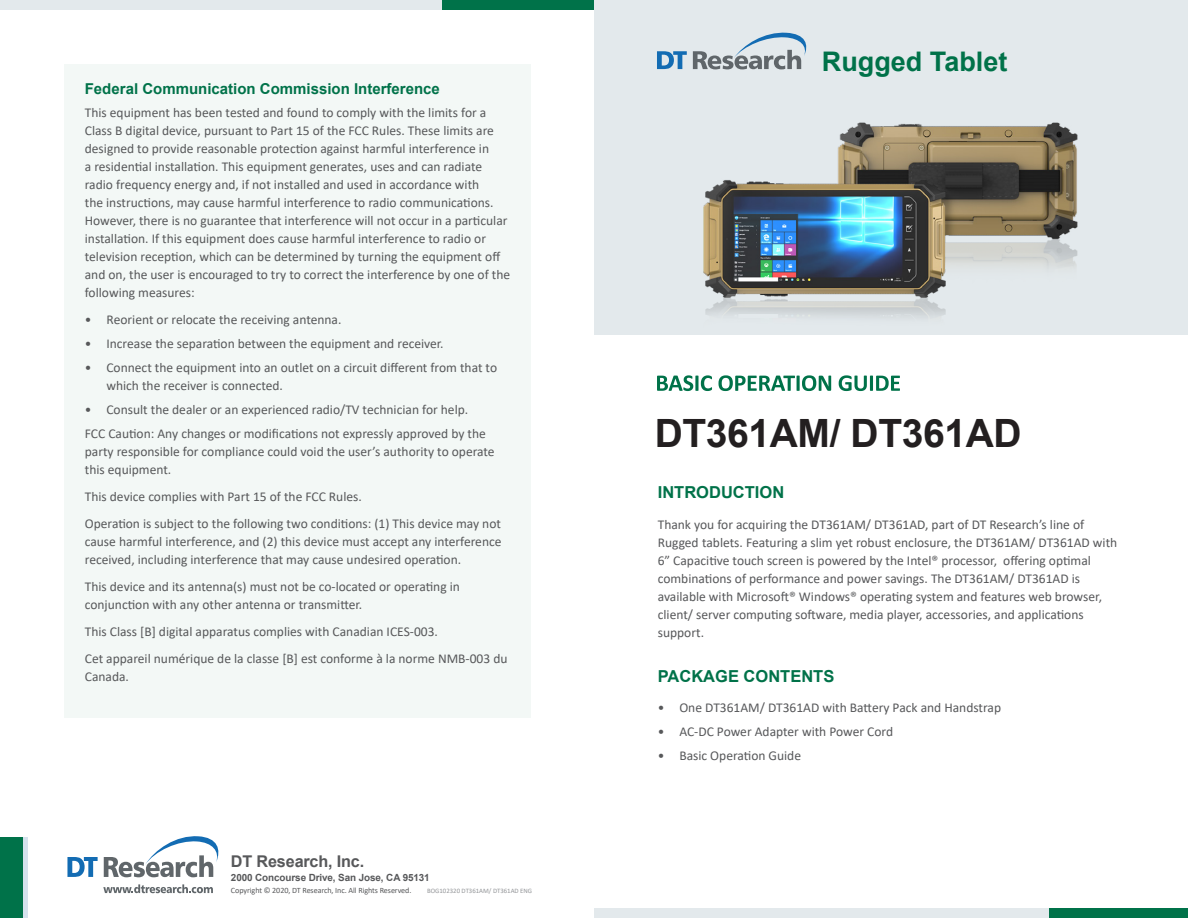
<style>
.page{position:relative;width:1188px;height:918px;background:#fff}
.page>*{position:absolute;margin:0;border:0;box-sizing:border-box;transform-origin:0 0}
.Product_Model_Subhea{font:700 39px "Arial";letter-spacing:-.01em;color:#231f20}
.t1{font:700 27px "Arial";color:#007249}
.Header_1{font:700 16.5px "Arial";color:#007249}
.Table_Header{font:700 16.2px "Arial";letter-spacing:-.01em;color:#57585a}
.Header_2{font:700 15px "Arial";color:#007249}
.t2{font:13.5px/18px "Calibri";color:#57585a}
.Table_Header-2{font:700 9.9px "Arial";letter-spacing:-.01em;color:#57585a}
.Table_Header-3{font:8.1px "Calibri";letter-spacing:-.01em;color:#57585a}
.t3{font:6.75px "Calibri";color:#939598}
</style>
<div class="page">
<div style="left:594px;top:0;width:594px;height:334px;background:#e3e9ec"></div>
<svg style="left:657px;top:51px;width:30px;height:18px"></svg>
<svg style="left:693px;top:32px;width:114px;height:37px"></svg>
<svg style="left:657px;top:375px;width:243px;height:16px"></svg>
<div style="left:1048px;top:908px;width:140px;height:10px;background:#007249"></div>
<div style="left:594px;top:908px;width:454px;height:10px;background:#e3e9ec"></div>
<div style="left:441px;top:0;width:153px;height:10px;background:#007249"></div>
<div style="left:0;top:0;width:441px;height:10px;background:#e3e9ec"></div>
<div style="left:0;top:838px;width:24px;height:80px;background:#007249"></div>
<hr style="left:24px;top:838px;width:4px;height:80px;background:#d5e2ed">
<svg style="left:67px;top:857px;width:31px;height:20px"></svg>
<svg style="left:104px;top:836px;width:115px;height:41px"></svg>
<svg style="left:103px;top:884px;width:110px;height:9px"></svg>
<img style="left:703px;top:122px;width:375px;height:196px">
<div style="left:64px;top:64px;width:466px;height:653px;background:#f3f8f6"></div>
<p class="Header_2" style="left:85px;top:79px;width:357px">Federal Communication Commission Interference</p>
<p class="t2" style="left:85px;top:103px;width:427px">This equipment has been tested and found to comply with the limits for a Class B digital device, pursuant to Part 15 of the FCC Rules. These limits are designed to provide reasonable protection against harmful interference in<br>a residential installation. This equipment generates, uses and can radiate radio frequency energy and, if not installed and used in accordance with<br>the instructions, may cause harmful interference to radio communications.<br>However, there is no guarantee that interference will not occur in a particular installation. If this equipment does cause harmful interference to radio or television reception, which can be determined by turning the equipment off and on, the user is encouraged to try to correct the interference by one of the following measures:</p>
<p class="t2" style="left:85px;top:310px;width:258px">• Reorient or relocate the receiving antenna.</p>
<p class="t2" style="left:85px;top:334px;width:360px">• Increase the separation between the equipment and receiver.</p>
<p class="t2" style="left:106px;top:358px;width:392px;text-indent:-22px">• Connect the equipment into an outlet on a circuit different from that to which the receiver is connected.</p>
<p class="t2" style="left:85px;top:400px;width:385px">• Consult the dealer or an experienced radio/TV technician for help.</p>
<p class="t2" style="left:85px;top:424px;width:411px">FCC Caution: Any changes or modifications not expressly approved by the party responsible for compliance could void the user’s authority to operate this equipment.</p>
<p class="t2" style="left:85px;top:487px;width:279px">This device complies with Part 15 of the FCC Rules.</p>
<p class="t2" style="left:85px;top:514px;width:418px;text-align:justify">Operation is subject to the following two conditions: (1) This device may not cause harmful interference, and (2) this device must accept any interference received, including interference that may cause undesired operation.</p>
<p class="t2" style="left:85px;top:577px;width:377px">This device and its antenna(s) must not be co-located or operating in conjunction with any other antenna or transmitter.</p>
<p class="t2" style="left:85px;top:622px;width:355px">This Class [B] digital apparatus complies with Canadian ICES-003.</p>
<p class="t2" style="left:85px;top:649px;width:424px">Cet appareil numérique de la classe [B] est conforme à la norme NMB-003 du<br>Canada.</p>
<p class="Table_Header" style="left:231px;top:849px;width:135px">DT Research, Inc.</p>
<p class="Table_Header-2" style="left:231px;top:870px;width:200px">2000 Concourse Drive, San Jose, CA 95131</p>
<p class="Table_Header-3" style="left:231px;top:885px;width:182px">Copyright © 2020, DT Research, Inc. All Rights Reserved.</p>
<p class="t3" style="left:427px;top:886px;width:107px">BOG102320 DT361AM/ DT361AD ENG</p>
<h2 class="t1" style="left:822px;top:43px;width:187px">Rugged Tablet</h2>
<p class="Product_Model_Subhea" style="left:655px;top:406px;width:368px">DT361AM/ DT361AD</p>
<p class="Header_1" style="left:658px;top:480px;width:128px">INTRODUCTION</p>
<p class="t2" style="left:658px;top:515px;width:461px">Thank you for acquiring the DT361AM/ DT361AD, part of DT Research’s line of Rugged tablets. Featuring a slim yet robust enclosure, the DT361AM/ DT361AD with 6” Capacitive touch screen is powered by the Intel® processor, offering optimal combinations of performance and power savings. The DT361AM/ DT361AD is available with Microsoft® Windows® operating system and features web browser, client/ server computing software, media player, accessories, and applications support.</p>
<p class="Header_1" style="left:658px;top:664px;width:178px">PACKAGE CONTENTS</p>
<p class="t2" style="left:658px;top:699px;width:345px">• One DT361AM/ DT361AD with Battery Pack and Handstrap</p>
<p class="t2" style="left:658px;top:723px;width:237px">• AC-DC Power Adapter with Power Cord</p>
<p class="t2" style="left:658px;top:747px;width:145px">• Basic Operation Guide</p>
</div>
